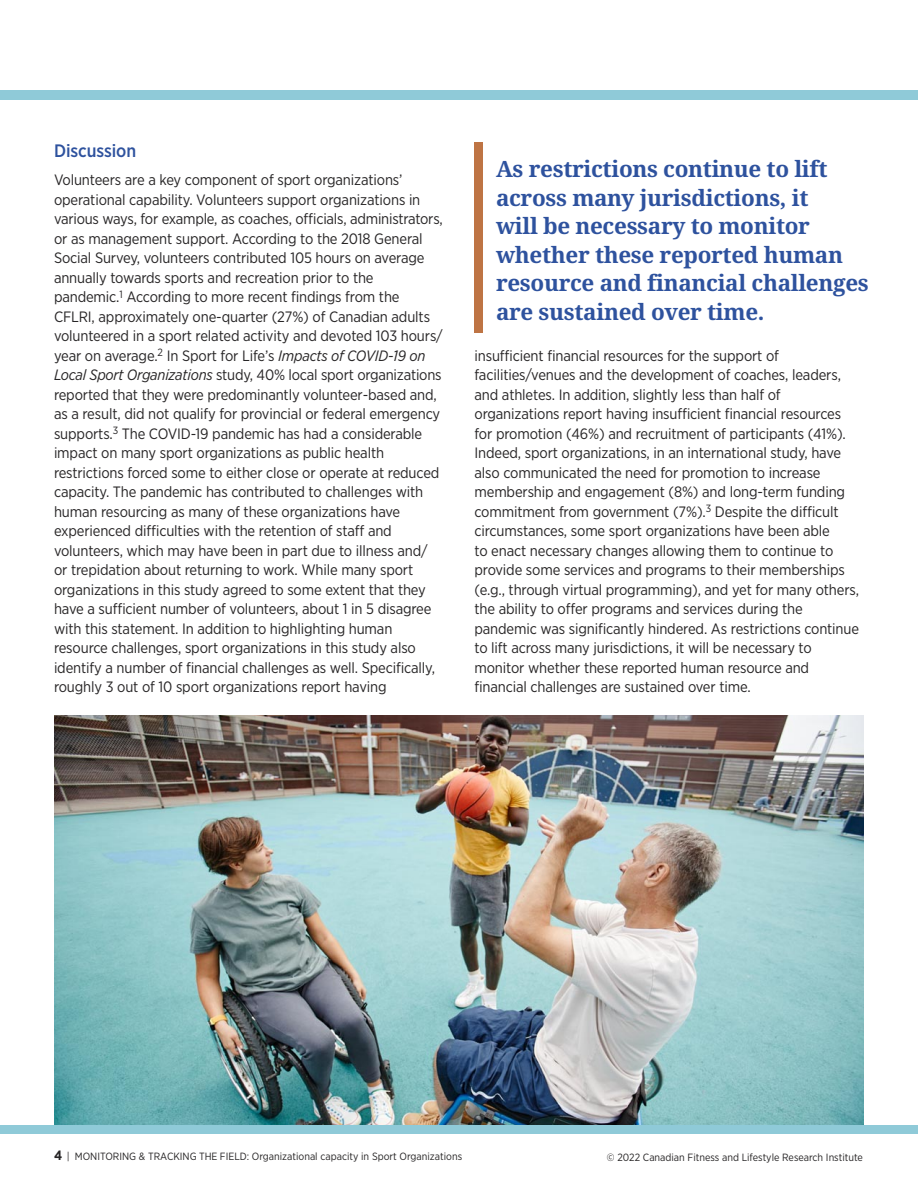
<style>
.page{position:relative;width:918px;height:1188px;background:#fff}
.page>*{position:absolute;margin:0;border:0;box-sizing:border-box;transform-origin:0 0}
.t1{font:700 22.5px/28.5px "Noto Serif";letter-spacing:-.015em;color:#2e529e}
.t2{font:500 18px "Gotham Narrow";letter-spacing:-.005em;color:#2e529e}
.t3{font:15px/19.5px "Gotham Narrow";letter-spacing:-.01em;color:#272526}
.t4{font:10.5px "Gotham Narrow";color:#272526}
.s1{font-style:italic}
.s2{font-weight:700;font-size:13.5px}
</style>
<div class="page">
<img style="left:54px;top:716px;width:809px;height:409px">
<div style="left:0;top:1125px;width:918px;height:9px;background:#8fcad8"></div>
<div style="left:0;top:90px;width:918px;height:10px;background:#8fcad8"></div>
<div style="left:474px;top:142px;width:9px;height:191px;background:#be7444"></div>
<p class="t2" style="left:54px;top:140px;width:84px">Discussion</p>
<p class="t3" style="left:54px;top:171px;width:390px">Volunteers are a key component of sport organizations’ operational capability. Volunteers support organizations in various ways, for example, as coaches, officials, administrators, or as management support. According to the 2018 General Social Survey, volunteers contributed 105 hours on average annually towards sports and recreation prior to the pandemic.<sup>1</sup> According to more recent findings from the CFLRI, approximately one-quarter (27%) of Canadian adults volunteered in a sport related activity and devoted 103 hours/ year on average.<sup>2</sup> In Sport for Life’s <span class="s1">Impacts of COVID-19 on Local Sport Organizations</span> study, 40% local sport organizations reported that they were predominantly volunteer-based and, as a result, did not qualify for provincial or federal emergency supports.<sup>3</sup> The COVID-19 pandemic has had a considerable impact on many sport organizations as public health restrictions forced some to either close or operate at reduced capacity. The pandemic has contributed to challenges with human resourcing as many of these organizations have experienced difficulties with the retention of staff and volunteers, which may have been in part due to illness and/ or trepidation about returning to work. While many sport organizations in this study agreed to some extent that they have a sufficient number of volunteers, about 1 in 5 disagree with this statement. In addition to highlighting human resource challenges, sport organizations in this study also identify a number of financial challenges as well. Specifically, roughly 3 out of 10 sport organizations report having</p>
<p class="t1" style="left:496px;top:157px;width:374px">As restrictions continue to lift across many jurisdictions, it<br>will be necessary to monitor whether these reported human resource and financial challenges are sustained over time.</p>
<p class="t3" style="left:475px;top:347px;width:386px">insufficient financial resources for the support of facilities/venues and the development of coaches, leaders, and athletes. In addition, slightly less than half of organizations report having insufficient financial resources for promotion (46%) and recruitment of participants (41%).<br>Indeed, sport organizations, in an international study, have also communicated the need for promotion to increase membership and engagement (8%) and long-term funding commitment from government (7%).<sup>3</sup> Despite the difficult circumstances, some sport organizations have been able<br>to enact necessary changes allowing them to continue to provide some services and programs to their memberships (e.g., through virtual programming), and yet for many others, the ability to offer programs and services during the pandemic was significantly hindered. As restrictions continue to lift across many jurisdictions, it will be necessary to monitor whether these reported human resource and financial challenges are sustained over time.</p>
<p class="t4" style="left:54px;top:1153px;width:410px"><span class="s2">4</span> | MONITORING &amp; TRACKING THE FIELD: Organizational capacity in Sport Organizations</p>
<p class="t4" style="left:607px;top:1153px;width:257px">© 2022 Canadian Fitness and Lifestyle Research Institute</p>
</div>
